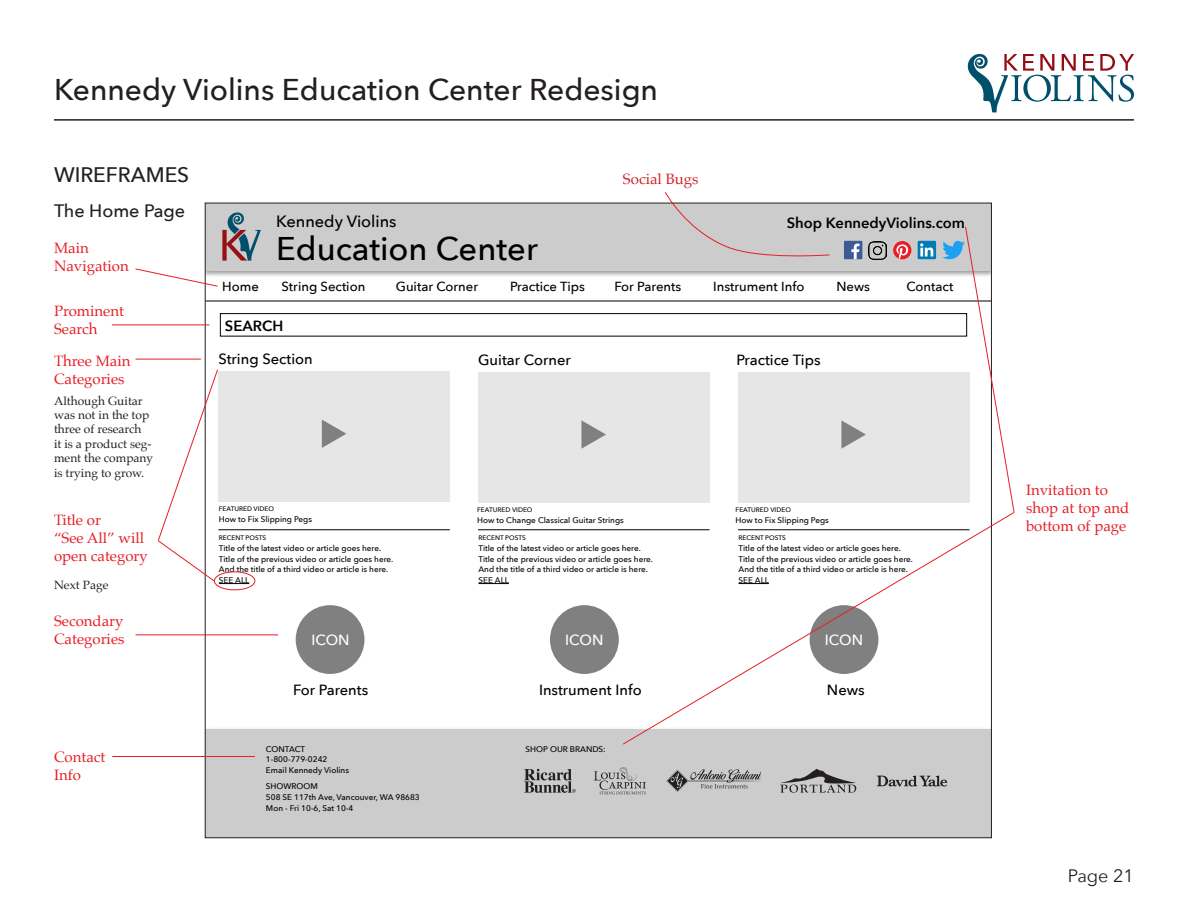
<style>
.page{position:relative;width:1188px;height:918px;background:#fff}
.page>*{position:absolute;margin:0;border:0;box-sizing:border-box;transform-origin:0 0}
.t1{font:500 32.7px "Avenir Next";color:#000}
.t2{font:500 30px "Avenir Next";color:#231f20}
.Subhead{font:500 21px "Avenir Next";color:#231f20}
.Paragraph_Head{font:500 18px "Avenir Next";color:#231f20}
.t3{font:18px "Avenir Next";color:#231f20}
.t4{font:500 16.35px "Avenir Next";color:#000}
.Body{font:15px/18px "Palatino";color:#e71e24}
.Body-2{font:15px "Palatino";color:#d1232a}
.t5{font:500 14.7px "Avenir Next";color:#000}
.t6{font:600 14.7px "Avenir Next";color:#000}
.t7{font:500 14.7px "Avenir Next";color:#fff}
.t8{font:500 13.05px "Avenir Next";color:#000}
.Body-3{font:12px/14.4px "Palatino";color:#231f20}
.t9{font:500 8.25px/10.6px "Avenir Next";color:#000}
.t10{font:500 6.6px "Avenir Next";color:#000}
</style>
<div class="page">
<hr style="left:54px;top:119px;width:1080px;height:2px;background:#231f20">
<svg style="left:968px;top:54px;width:166px;height:58px"></svg>
<div style="left:205px;top:203px;width:786px;height:67px;background:#ccc"></div>
<div style="left:205px;top:729px;width:786px;height:109px;background:#ccc"></div>
<img style="left:869px;top:241px;width:18px;height:19px">
<svg style="left:893px;top:241px;width:19px;height:18px"></svg>
<svg style="left:918px;top:241px;width:18px;height:18px"></svg>
<svg style="left:920px;top:243px;width:13px;height:13px"></svg>
<div style="left:218px;top:372px;width:232px;height:130px;background:#e6e6e6"></div>
<div style="left:478px;top:373px;width:232px;height:130px;background:#e6e6e6"></div>
<div style="left:738px;top:373px;width:231px;height:130px;background:#e6e6e6"></div>
<svg style="left:322px;top:420px;width:24px;height:28px"></svg>
<svg style="left:581px;top:420px;width:25px;height:29px"></svg>
<svg style="left:841px;top:420px;width:25px;height:29px"></svg>
<hr style="left:219px;top:583px;width:30px;height:1px;background:#000">
<hr style="left:478px;top:583px;width:31px;height:1px;background:#000">
<hr style="left:688px;top:780px;width:74px;height:1px;background:#c7c7c8">
<svg style="left:666px;top:769px;width:95px;height:23px"></svg>
<svg style="left:222px;top:212px;width:39px;height:49px"></svg>
<hr style="left:205px;top:301px;width:786px;height:1px;background:#000">
<div style="left:296px;top:605px;width:68px;height:69px;background:#808080;border-radius:50%"></div>
<div style="left:550px;top:605px;width:69px;height:69px;background:#808080;border-radius:50%"></div>
<hr style="left:218px;top:530px;width:232px;height:1px;background:#000">
<hr style="left:478px;top:530px;width:232px;height:1px;background:#000">
<div style="left:844px;top:241px;width:18px;height:18px;background:#3d5a98"></div>
<svg style="left:851px;top:244px;width:9px;height:15px"></svg>
<div style="left:220px;top:313px;width:747px;height:23px;border:1px solid #000"></div>
<svg style="left:524px;top:769px;width:52px;height:24px"></svg>
<svg style="left:594px;top:767px;width:52px;height:27px"></svg>
<svg style="left:780px;top:769px;width:76px;height:24px"></svg>
<svg style="left:877px;top:776px;width:70px;height:11px"></svg>
<svg style="left:942px;top:226px;width:73px;height:285px"></svg>
<svg style="left:622px;top:511px;width:393px;height:234px"></svg>
<svg style="left:665px;top:192px;width:165px;height:65px"></svg>
<hr style="left:136px;top:359px;width:65px;height:1px;background:#e71e24">
<hr style="left:136px;top:634px;width:142px;height:1px;background:#e71e24">
<hr style="left:112px;top:325px;width:98px;height:1px;background:#e71e24">
<hr style="left:112px;top:756px;width:143px;height:1px;background:#e71e24">
<svg style="left:135px;top:268px;width:83px;height:19px"></svg>
<div style="left:214px;top:571px;width:41px;height:19px;border:1px solid #e71e24;border-radius:50%"></div>
<svg style="left:157px;top:369px;width:62px;height:213px"></svg>
<h2 class="t2" style="left:54px;top:64px;width:606px">Kennedy Violins Education Center Redesign</h2>
<p class="Subhead" style="left:54px;top:157px;width:137px">WIREFRAMES</p>
<p class="Paragraph_Head" style="left:54px;top:195px;width:133px">The Home Page</p>
<p class="Body" style="left:54px;top:239px;width:76px">Main<br>Navigation</p>
<p class="t4" style="left:276px;top:208px;width:122px">Kennedy Violins</p>
<p class="t1" style="left:276px;top:221px;width:263px">Education Center</p>
<p class="Body-2" style="left:623px;top:166px;width:77px">Social Bugs</p>
<p class="t6" style="left:787px;top:210px;width:180px">Shop KennedyViolins.com</p>
<p class="Body" style="left:54px;top:302px;width:72px">Prominent<br>Search</p>
<p class="Body" style="left:54px;top:351px;width:78px">Three Main<br>Categories</p>
<p class="Body-3" style="left:54px;top:393px;width:101px">Although Guitar was not in the top three of research<br>it is a product seg&shy;ment the company is trying to grow.</p>
<p class="Body" style="left:54px;top:511px;width:95px">Title or<br>“See All” will open category</p>
<p class="Body-3" style="left:54px;top:577px;width:56px">Next Page</p>
<p class="Body" style="left:54px;top:612px;width:72px">Secondary<br>Categories</p>
<p class="Body" style="left:54px;top:748px;width:53px">Contact<br>Info</p>
<p class="t8" style="left:222px;top:276px;width:38px">Home</p>
<p class="t8" style="left:282px;top:276px;width:85px">String Section</p>
<p class="t6" style="left:225px;top:313px;width:60px">SEARCH</p>
<p class="t5" style="left:219px;top:346px;width:96px">String Section</p>
<p class="t8" style="left:396px;top:276px;width:84px">Guitar Corner</p>
<p class="t8" style="left:510px;top:276px;width:76px">Practice Tips</p>
<p class="t8" style="left:614px;top:276px;width:68px">For Parents</p>
<p class="t8" style="left:713px;top:276px;width:93px">Instrument Info</p>
<p class="t8" style="left:836px;top:276px;width:35px">News</p>
<p class="t8" style="left:906px;top:276px;width:48px">Contact</p>
<p class="t5" style="left:478px;top:347px;width:94px">Guitar Corner</p>
<p class="t5" style="left:737px;top:347px;width:86px">Practice Tips</p>
<p class="t10" style="left:219px;top:503px;width:57px">FEATURED VIDEO</p>
<p class="t9" style="left:219px;top:513px;width:95px">How to Fix Slipping Pegs</p>
<p class="t10" style="left:219px;top:532px;width:49px">RECENT POSTS</p>
<p class="t9" style="left:219px;top:543px;width:176px">Title of the latest video or article goes here.<br>Title of the previous video or article goes here.<br>And the title of a third video or article is here.<br>SEE ALL</p>
<p class="t10" style="left:477px;top:504px;width:57px">FEATURED VIDEO</p>
<p class="t9" style="left:477px;top:514px;width:148px">How to Change Classical Guitar Strings</p>
<p class="t10" style="left:478px;top:532px;width:49px">RECENT POSTS</p>
<p class="t9" style="left:478px;top:543px;width:176px">Title of the latest video or article goes here.<br>Title of the previous video or article goes here.<br>And the title of a third video or article is here.<br>SEE ALL</p>
<p class="t10" style="left:736px;top:504px;width:57px">FEATURED VIDEO</p>
<p class="t9" style="left:736px;top:514px;width:95px">How to Fix Slipping Pegs</p>
<p class="t10" style="left:739px;top:532px;width:49px">RECENT POSTS</p>
<p class="t9" style="left:739px;top:543px;width:176px">Title of the latest video or article goes here.<br>Title of the previous video or article goes here.<br>And the title of a third video or article is here.<br>SEE ALL</p>
<p class="t7" style="left:311px;top:627px;width:40px">ICON</p>
<p class="t7" style="left:565px;top:627px;width:40px">ICON</p>
<p class="t7" style="left:825px;top:627px;width:40px">ICON</p>
<p class="t5" style="left:293px;top:677px;width:77px">For Parents</p>
<p class="t5" style="left:539px;top:677px;width:104px">Instrument Info</p>
<p class="t5" style="left:827px;top:677px;width:39px">News</p>
<p class="t9" style="left:266px;top:743px;width:85px">CONTACT<br>1-800-779-0242<br>Email Kennedy Violins</p>
<p class="t9" style="left:266px;top:781px;width:155px">SHOWROOM<br>508 SE 117th Ave, Vancouver, WA 98683<br>Mon - Fri 10-6, Sat 10-4</p>
<p class="t9" style="left:526px;top:743px;width:82px">SHOP OUR BRANDS:</p>
<p class="Body" style="left:1026px;top:481px;width:105px">Invitation to shop at top and bottom of page</p>
<h3 class="t3" style="left:1068px;top:861px;width:68px">Page 21</h3>
</div>
